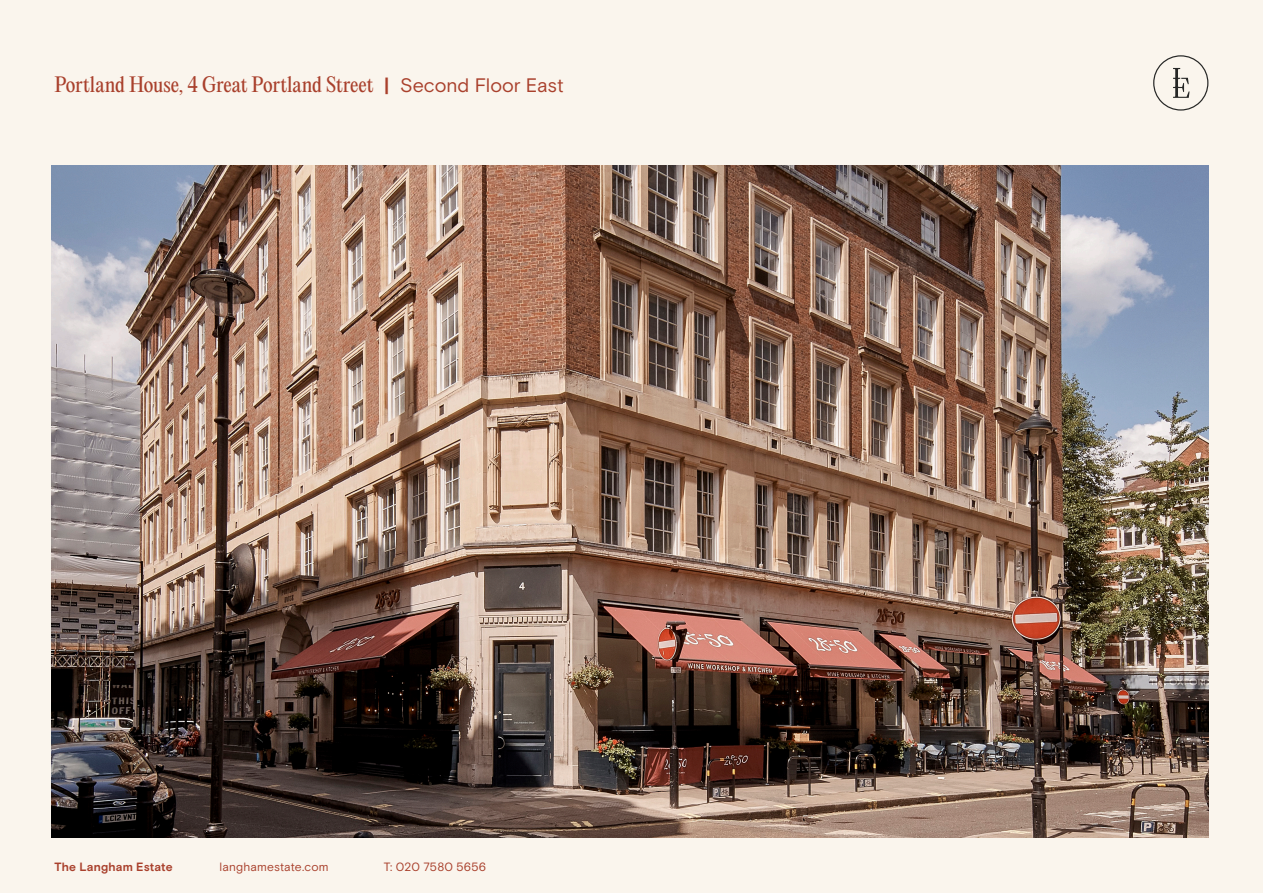
<style>
.page{position:relative;width:1263px;height:893px;background:#faf5ed}
.page>*{position:absolute;margin:0;border:0;box-sizing:border-box;transform-origin:0 0}
.LARGE_STATEMENT_CHARCOAL{font:19.5px "PP Editorial New";letter-spacing:-.005em;color:#a9402c}
.LARGE_STATEMENT_CHARCOAL-2{font:12px "Basis Grotesque Pro";letter-spacing:.01em;color:#a9402c}
.LARGE_STATEMENT_CHARCOAL-3{font:700 12px "Basis Grotesque Pro";letter-spacing:.015em;color:#a9402c}
.s1{font-family:"Basis Grotesque Pro";font-weight:700}
.s2{font-family:"Basis Grotesque Pro"}
</style>
<div class="page">
<svg style="left:1153px;top:55px;width:55px;height:56px"></svg>
<img style="left:52px;top:166px;width:1156px;height:672px">
<p class="LARGE_STATEMENT_CHARCOAL" style="left:55px;top:71px;width:511px">Portland House, 4 Great Portland Street <span class="s1">|</span> <span class="s2">Second Floor East</span></p>
<p class="LARGE_STATEMENT_CHARCOAL-3" style="left:55px;top:860px;width:120px">The Langham Estate</p>
<p class="LARGE_STATEMENT_CHARCOAL-2" style="left:220px;top:860px;width:110px">langhamestate.com</p>
<p class="LARGE_STATEMENT_CHARCOAL-2" style="left:384px;top:860px;width:104px">T: 020 7580 5656</p>
</div>
